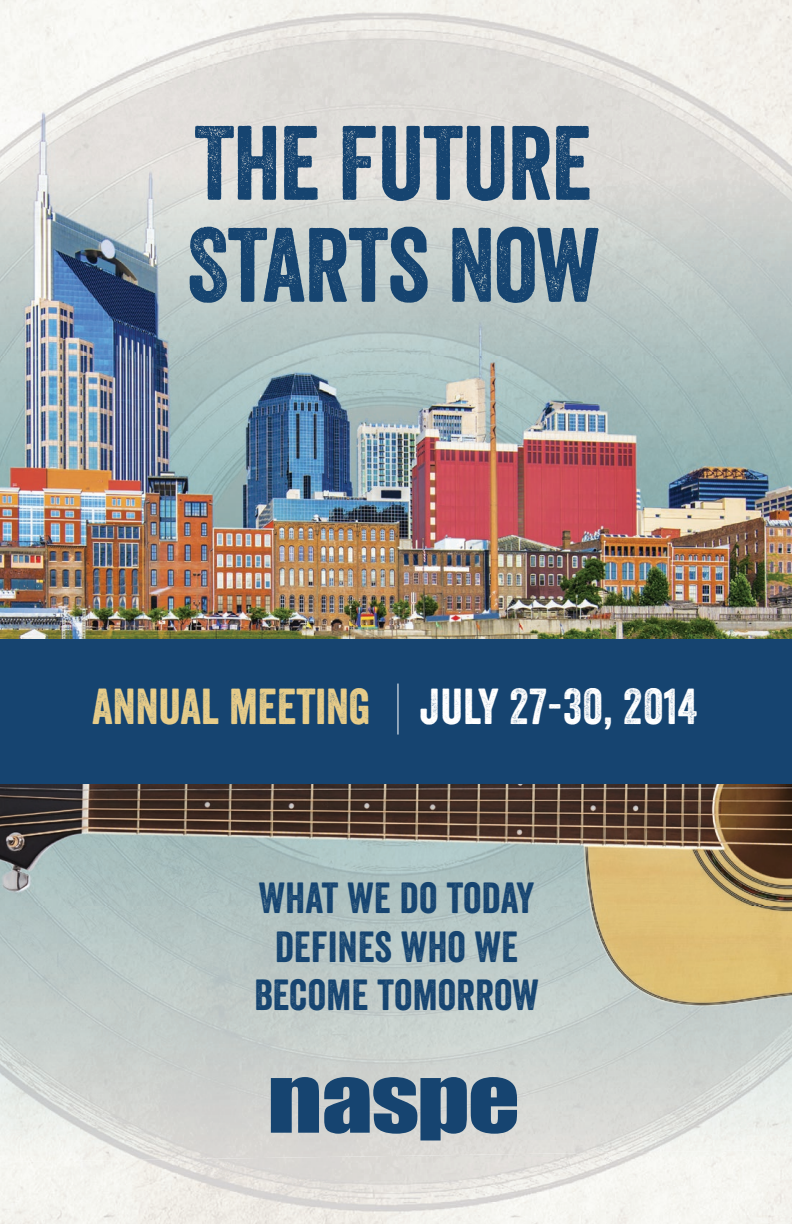
<style>
.page{position:relative;width:792px;height:1224px;background:#fff}
.page>*{position:absolute;margin:0;border:0;box-sizing:border-box;transform-origin:0 0}
.t1{font:102px/102px "Veneer";letter-spacing:-.01em;color:#164470}
.t2{font:49px "Veneer";color:#fff}
.t3{font:42.2px/49px "Veneer";letter-spacing:.01em;color:#164470;text-align:center}
.s1{color:#e8cd8a}
</style>
<div class="page">
<img style="left:0;top:0;width:792px;height:89px">
<img style="left:330px;top:1154px;width:462px;height:70px">
<img style="left:0;top:1158px;width:330px;height:66px">
<img style="left:0;top:89px;width:660px;height:551px">
<img style="left:660px;top:89px;width:132px;height:551px">
<img style="left:0;top:905px;width:264px;height:257px">
<img style="left:528px;top:905px;width:264px;height:249px">
<img style="left:0;top:784px;width:792px;height:121px">
<div style="left:0;top:640px;width:792px;height:144px;background:#164470"></div>
<svg style="left:271px;top:1077px;width:246px;height:64px;background:#52728f"></svg>
<hr style="left:397px;top:684px;width:1px;height:51px;background:#fff">
<h1 class="t1" style="left:187px;top:111px;width:414px">THE FUTURE<br>STARTS NOW</h1>
<p class="t2" style="left:92px;top:677px;width:607px"><span class="s1">ANNUAL MEETING</span> JULY 27-30, 2014</p>
<p class="t3" style="left:254px;top:873px;width:286px">WHAT WE DO TODAY<br>DEFINES WHO WE<br>BECOME TOMORROW</p>
</div>
